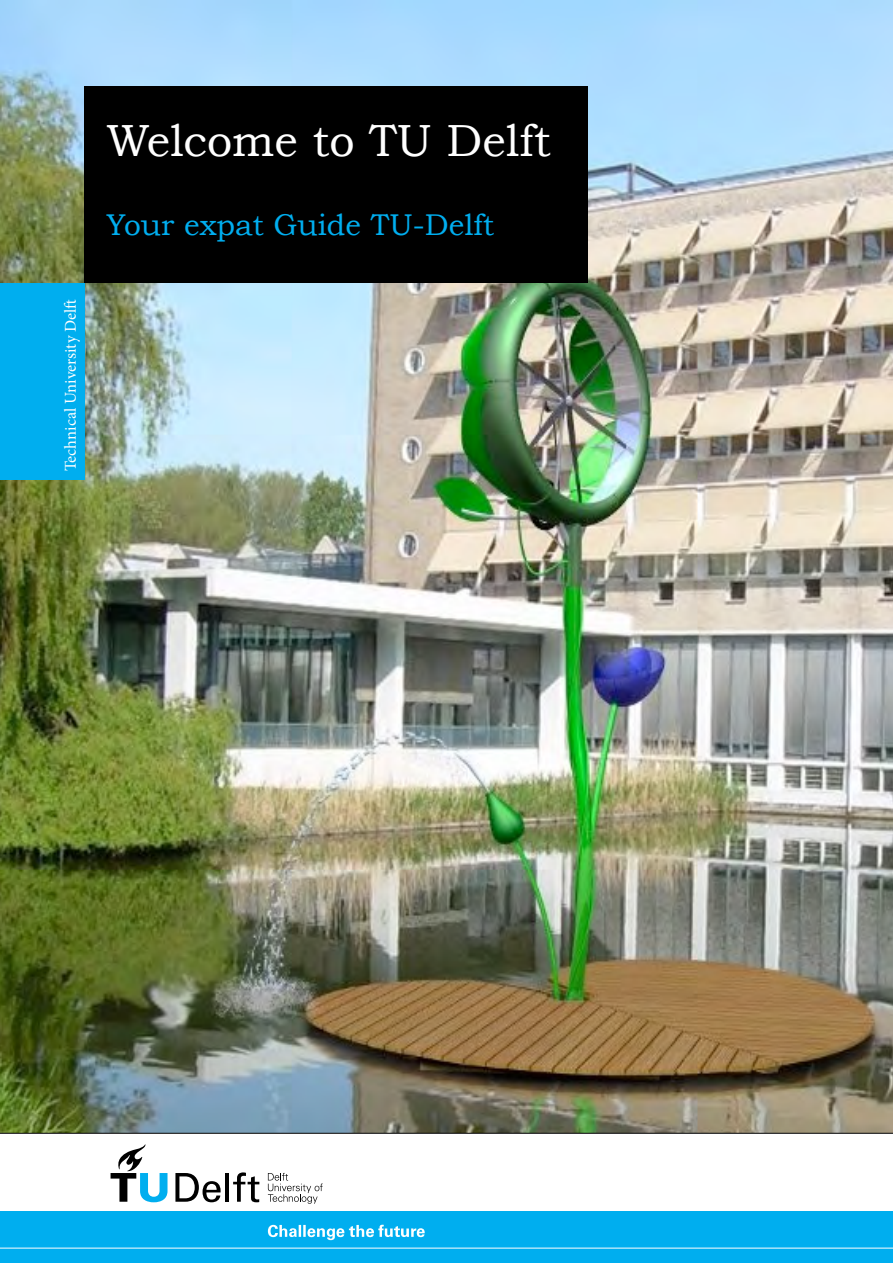
<style>
.page{position:relative;width:893px;height:1263px;background:#fff}
.page>*{position:absolute;margin:0;border:0;box-sizing:border-box;transform-origin:0 0}
.t1{font:45px "Bookman Old Style";color:#fff}
.t2{font:30px "Bookman Old Style";color:#00aeef}
.t3{font:16.5px "Minion Pro";color:#fff}
</style>
<div class="page">
<img style="left:0;top:0;width:893px;height:1133px">
<div style="left:84px;top:86px;width:503px;height:197px;background:#000"></div>
<div style="left:0;top:283px;width:84px;height:197px;background:#00aeef"></div>
<div style="left:0;top:1212px;width:893px;height:51px;background:#00aeef"></div>
<hr style="left:0;top:1248px;width:893px;height:1px;background:#fff">
<svg style="left:268px;top:1173px;width:55px;height:31px"></svg>
<hr style="left:225px;top:1173px;width:4px;height:29px;background:#000">
<svg style="left:111px;top:1144px;width:56px;height:58px"></svg>
<svg style="left:233px;top:1172px;width:26px;height:30px"></svg>
<svg style="left:175px;top:1173px;width:46px;height:29px"></svg>
<svg style="left:268px;top:1225px;width:157px;height:15px"></svg>
<hr style="left:0;top:1133px;width:893px;height:1px;background:#000">
<p class="t3" style="left:59px;top:471px;width:174px;rotate:-90deg">Technical University Delft</p>
<h1 class="t1" style="left:107px;top:115px;width:446px">Welcome to TU Delft</h1>
<h2 class="t2" style="left:107px;top:207px;width:389px">Your expat Guide TU-Delft</h2>
</div>
